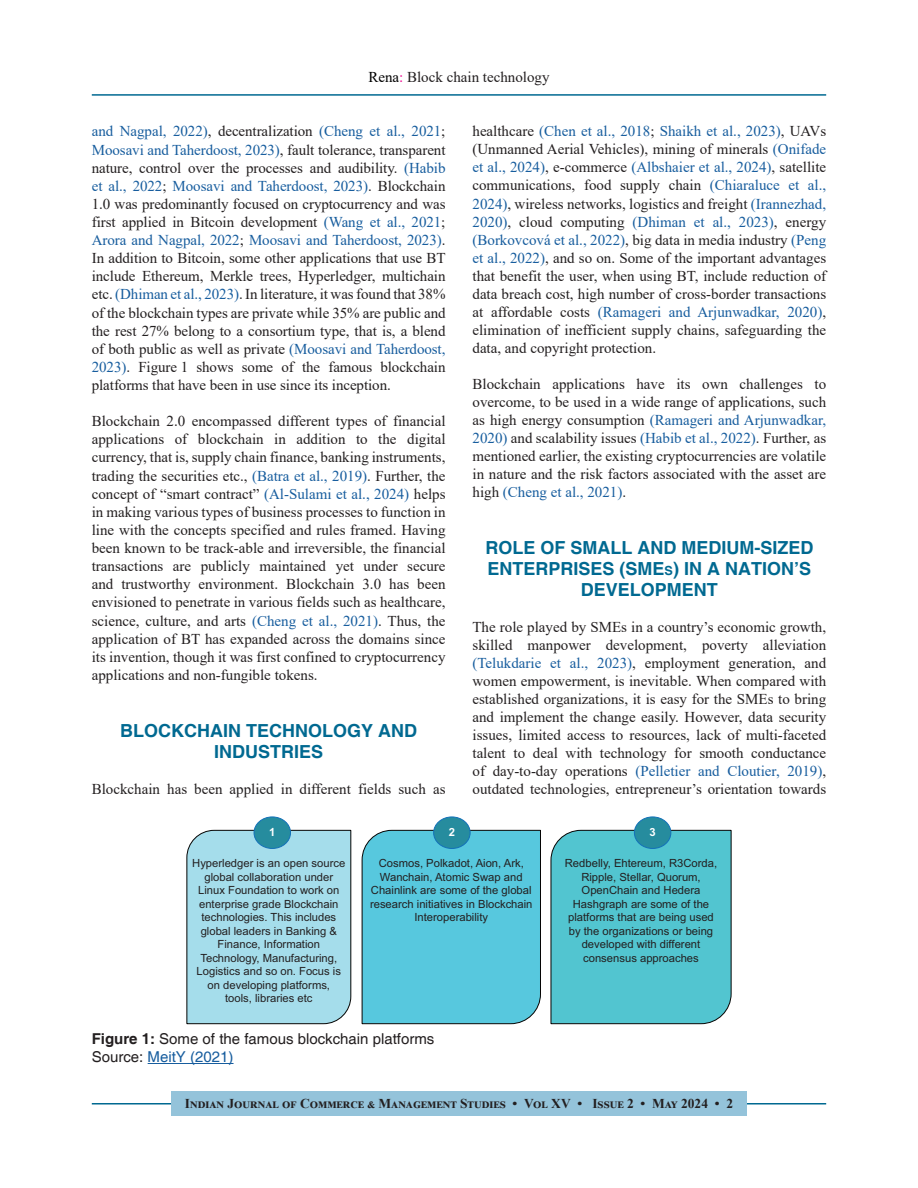
<style>
.page{position:relative;width:918px;height:1188px;background:#fff}
.page>*{position:absolute;margin:0;border:0;box-sizing:border-box;transform-origin:0 0}
.t1{font:700 18px/21px "Helvetica";color:#006991;text-align:center}
.TX{font:15px/18.1px "Times New Roman";color:#231f20;text-align:justify}
.FGC{font:15px "Helvetica";color:#231f20}
.FGC-2{font:15px "Helvetica";color:#175d9e}
.t2{font:700 13.5px "Times New Roman";letter-spacing:.005em;color:#231f20}
.t3{font:11.25px/13.5px "Arial";color:#231f20;text-align:center}
.t4{font:700 11.25px "Arial";color:#fff}
.s1{color:#000}
.s2{color:#ed028c}
.s3{color:#175d9e}
.s4{font-style:inherit}
.s5{font-size:12.6px}
.s6{font-weight:700}
.s7{color:#231f20}
</style>
<div class="page">
<hr style="left:92px;top:94px;width:734px;height:2px;background:#006991">
<hr style="left:92px;top:1103px;width:734px;height:2px;background:#006991">
<div style="left:171px;top:1092px;width:576px;height:24px;background:#94c3da"></div>
<div style="left:361px;top:830px;width:180px;height:194px;background:#57c8de"></div>
<div style="left:186px;top:830px;width:166px;height:194px;background:#a5ddeb"></div>
<div style="left:550px;top:830px;width:182px;height:194px;background:#52c5d0"></div>
<div style="left:254px;top:817px;width:37px;height:31px;background:#268c9e;border-radius:50%"></div>
<div style="left:254px;top:817px;width:37px;height:32px;border:1px solid #1371b9;border-radius:50%"></div>
<div style="left:434px;top:817px;width:36px;height:31px;background:#268c9e;border-radius:50%"></div>
<div style="left:433px;top:817px;width:38px;height:32px;border:1px solid #1371b9;border-radius:50%"></div>
<div style="left:634px;top:817px;width:37px;height:31px;background:#268c9e;border-radius:50%"></div>
<div style="left:634px;top:817px;width:37px;height:32px;border:1px solid #1371b9;border-radius:50%"></div>
<hr style="left:148px;top:1063px;width:86px;height:1px;background:#175d9e">
<p class="TX" style="left:368px;top:68px;width:183px"><span class="s1">Rena</span><span class="s2">:</span> Block chain technology</p>
<p class="TX" style="left:92px;top:122px;width:355px"><span class="s3">and Nagpal, 2022)</span>, decentralization <span class="s3">(Cheng et al., 2021</span>; <span class="s3">Moosavi and Taherdoost, 2023)</span>, fault tolerance, transparent nature, control over the processes and audibility. <span class="s3">(Habib et al., 2022</span>; <span class="s3">Moosavi and Taherdoost, 2023)</span>. Blockchain 1.0 was predominantly focused on cryptocurrency and was first applied in Bitcoin development <span class="s3">(Wang et al., 2021</span>; <span class="s3">Arora and Nagpal, 2022</span>; <span class="s3">Moosavi and Taherdoost, 2023)</span>.<br>In addition to Bitcoin, some other applications that use BT include Ethereum, Merkle trees, Hyperledger, multichain etc. <span class="s3">(Dhiman et al., 2023)</span>. In literature, it was found that 38% of the blockchain types are private while 35% are public and the rest 27% belong to a consortium type, that is, a blend of both public as well as private <span class="s3">(Moosavi and Taherdoost, 2023)</span>. Figure 1 shows some of the famous blockchain platforms that have been in use since its inception.</p>
<p class="TX" style="left:92px;top:412px;width:355px">Blockchain 2.0 encompassed different types of financial applications of blockchain in addition to the digital currency, that is, supply chain finance, banking instruments, trading the securities etc., <span class="s3">(Batra et al., 2019)</span>. Further, the concept of “smart contract” <span class="s3">(Al-Sulami et al., 2024)</span> helps in making various types of business processes to function in line with the concepts specified and rules framed. Having been known to be track-able and irreversible, the financial transactions are publicly maintained yet under secure and trustworthy environment. Blockchain 3.0 has been envisioned to penetrate in various fields such as healthcare, science, culture, and arts <span class="s3">(Cheng et al., 2021)</span>. Thus, the application of BT has expanded across the domains since its invention, though it was first confined to cryptocurrency applications and non-fungible tokens.</p>
<h1 class="t1" style="left:120px;top:721px;width:298px">BLOCKCHAIN TECHNOLOGY AND<br>INDUSTRIES</h1>
<p class="TX" style="left:92px;top:780px;width:355px">Blockchain has been applied in different fields such as</p>
<p class="TX" style="left:472px;top:122px;width:355px">healthcare <span class="s3">(Chen et al., 2018</span>; <span class="s3">Shaikh et al., 2023)</span>, UAVs (Unmanned Aerial Vehicles), mining of minerals <span class="s3">(Onifade et al., 2024)</span>, e-commerce <span class="s3">(Albshaier et al., 2024)</span>, satellite communications, food supply chain <span class="s3">(Chiaraluce et al., 2024)</span>, wireless networks, logistics and freight <span class="s3">(Irannezhad, 2020)</span>, cloud computing <span class="s3">(Dhiman et al., 2023)</span>, energy <span class="s3">(Borkovcová et al., 2022)</span>, big data in media industry <span class="s3">(Peng et al., 2022)</span>, and so on. Some of the important advantages that benefit the user, when using BT, include reduction of data breach cost, high number of cross-border transactions at affordable costs <span class="s3">(Ramageri and Arjunwadkar, 2020)</span>, elimination of inefficient supply chains, safeguarding the data, and copyright protection.</p>
<p class="TX" style="left:472px;top:374px;width:355px">Blockchain applications have its own challenges to overcome, to be used in a wide range of applications, such as high energy consumption <span class="s3">(Ramageri and Arjunwadkar, 2020)</span> and scalability issues <span class="s3">(Habib et al., 2022)</span>. Further, as mentioned earlier, the existing cryptocurrencies are volatile in nature and the risk factors associated with the asset are high <span class="s3">(Cheng et al., 2021)</span>.</p>
<h1 class="t1" style="left:485px;top:538px;width:329px">ROLE OF SMALL AND MEDIUM-SIZED<br>ENTERPRISES (<span class="s4">SME</span><span class="s5">s</span>) IN A NATION’S<br>DEVELOPMENT</h1>
<p class="TX" style="left:472px;top:618px;width:355px">The role played by SMEs in a country’s economic growth, skilled manpower development, poverty alleviation <span class="s3">(Telukdarie et al., 2023)</span>, employment generation, and women empowerment, is inevitable. When compared with established organizations, it is easy for the SMEs to bring and implement the change easily. However, data security issues, limited access to resources, lack of multi-faceted talent to deal with technology for smooth conductance of day-to-day operations <span class="s3">(Pelletier and Cloutier, 2019)</span>, outdated technologies, entrepreneur’s orientation towards</p>
<p class="t4" style="left:269px;top:824px;width:8px">1</p>
<p class="t4" style="left:449px;top:824px;width:8px">2</p>
<p class="t4" style="left:650px;top:824px;width:8px">3</p>
<p class="t3" style="left:192px;top:856px;width:155px">Hyperledger is an open source global collaboration under<br>Linux Foundation to work on enterprise grade Blockchain technologies. This includes global leaders in Banking &amp;<br>Finance, Information<br>Technology, Manufacturing,<br>Logistics and so on. Focus is on developing platforms,<br>tools, libraries etc</p>
<p class="t3" style="left:370px;top:856px;width:164px">Cosmos, Polkadot, Aion, Ark,<br>Wanchain, Atomic Swap and<br>Chainlink are some of the global research initiatives in Blockchain<br>Interoperability</p>
<p class="t3" style="left:565px;top:856px;width:154px">Redbelly, Ehtereum, R3Corda,<br>Ripple, Stellar, Quorum,<br>OpenChain and Hedera<br>Hashgraph are some of the platforms that are being used by the organizations or being developed with different consensus approaches</p>
<p class="FGC" style="left:92px;top:1030px;width:344px"><span class="s6">Figure 1:</span> Some of the famous blockchain platforms</p>
<p class="FGC-2" style="left:92px;top:1048px;width:143px"><span class="s7">Source:</span> MeitY (2021)</p>
<p class="t2" style="left:185px;top:1094px;width:550px">Indian Journal of Commerce &amp; Management Studies • Vol XV • Issue 2 • May 2024 • 2</p>
</div>
